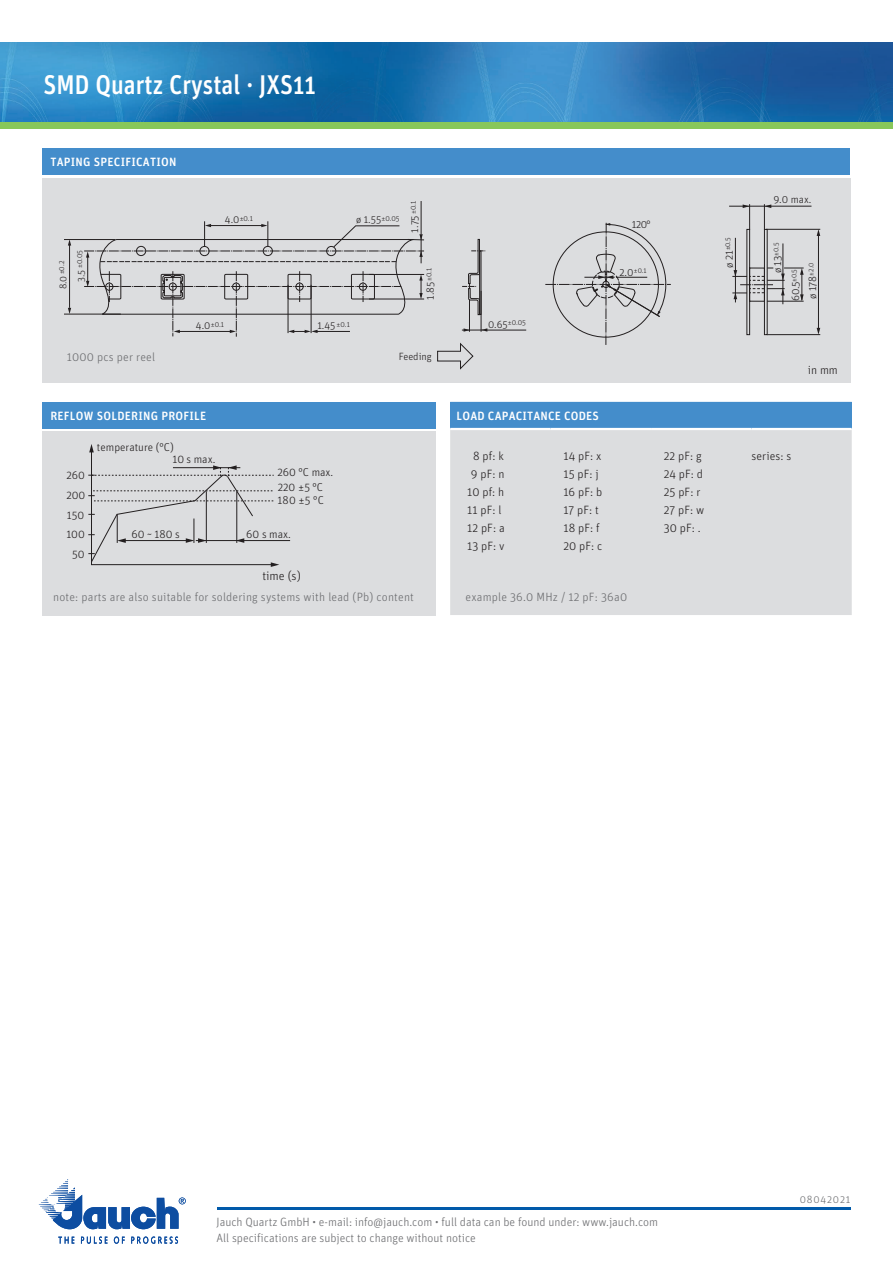
<style>
.page{position:relative;width:893px;height:1263px;background:#fff}
.page>*{position:absolute;margin:0;border:0;box-sizing:border-box;transform-origin:0 0}
.t1{font:500 27px "Unit Pro";color:#fff;scale:.9 1}
.t2{font:300 12.6px "Unit Pro";color:#231f20}
.t3{font:300 12px "Unit Pro";color:#6c6d70}
.Tabellentext{font:300 12px "Unit Pro";letter-spacing:.005em;color:#231f20}
.Tabellentext_Kopf{font:500 12px "Unit Pro";letter-spacing:.02em;color:#fff}
.t4{font:300 11.4px/20.5px "Unit Pro";color:#231f20}
.t5{font:300 10.8px "Unit Pro";color:#231f20}
.t6{font:300 10.5px "Unit Pro";color:#231f20}
.t7{font:300 10.5px "Unit Pro";color:#6c6d70}
.t8{font:300 7.5px "Unit Pro";color:#231f20}
.t9{font:300 7.2px "Unit Pro";color:#231f20}
.s1{font-size:9.9px}
.s2{font-size:10.5px}
.s3{font-size:10.8px}
</style>
<div class="page">
<img style="left:0;top:43px;width:893px;height:80px">
<div style="left:0;top:123px;width:893px;height:6px;background:#88c75a"></div>
<svg style="left:58px;top:1236px;width:16px;height:7px"></svg>
<svg style="left:81px;top:1236px;width:26px;height:8px"></svg>
<svg style="left:114px;top:1236px;width:11px;height:8px"></svg>
<svg style="left:131px;top:1236px;width:47px;height:8px"></svg>
<svg style="left:39px;top:1179px;width:147px;height:50px"></svg>
<hr style="left:217px;top:1208px;width:633px;height:2px;background:#015aaa">
<div style="left:43px;top:178px;width:808px;height:204px;background:#dcdddf"></div>
<div style="left:43px;top:149px;width:807px;height:26px;background:#448dcb"></div>
<div style="left:450px;top:402px;width:402px;height:27px;background:#448dcb"></div>
<div style="left:450px;top:430px;width:402px;height:185px;background:#dcdddf"></div>
<hr style="left:450px;top:428px;width:101px;height:2px;background:#fff">
<hr style="left:551px;top:428px;width:100px;height:2px;background:#fff">
<hr style="left:651px;top:428px;width:100px;height:2px;background:#fff">
<hr style="left:751px;top:428px;width:101px;height:2px;background:#fff">
<hr style="left:421px;top:201px;width:1px;height:33px;background:#231f20">
<hr style="left:485px;top:330px;width:41px;height:1px;background:#231f20">
<hr style="left:64px;top:314px;width:57px;height:1px;background:#231f20">
<hr style="left:64px;top:239px;width:51px;height:1px;background:#231f20">
<hr style="left:69px;top:244px;width:1px;height:64px;background:#231f20">
<svg style="left:68px;top:308px;width:3px;height:6px"></svg>
<svg style="left:68px;top:240px;width:3px;height:6px"></svg>
<svg style="left:84px;top:221px;width:403px;height:148px"></svg>
<hr style="left:766px;top:229px;width:54px;height:1px;background:#231f20">
<hr style="left:818px;top:234px;width:1px;height:98px;background:#231f20">
<hr style="left:729px;top:206px;width:82px;height:1px;background:#231f20">
<hr style="left:767px;top:334px;width:53px;height:1px;background:#231f20">
<svg style="left:545px;top:204px;width:259px;height:141px"></svg>
<svg style="left:817px;top:328px;width:3px;height:7px"></svg>
<svg style="left:817px;top:229px;width:3px;height:7px"></svg>
<div style="left:43px;top:431px;width:393px;height:184px;background:#dcdddf"></div>
<svg style="left:88px;top:444px;width:203px;height:123px"></svg>
<hr style="left:173px;top:467px;width:67px;height:1px;background:#231f20">
<div style="left:43px;top:402px;width:393px;height:26px;background:#448dcb"></div>
<p class="t1" style="left:43px;top:65px;width:304px">SMD Quartz Crystal · JXS11</p>
<p class="Tabellentext_Kopf" style="left:50px;top:153px;width:128px">TAPING SPECIFICATION</p>
<p class="t8" style="left:57px;top:289px;width:30px;rotate:-90deg"><span class="s1">8.0</span> ±0.2</p>
<p class="t8" style="left:75px;top:282px;width:34px;rotate:-90deg"><span class="s1">3.5</span> ±0.05</p>
<p class="t3" style="left:67px;top:349px;width:90px">1000 pcs per reel</p>
<p class="t8" style="left:225px;top:213px;width:30px"><span class="s2">4.0</span>±0.1</p>
<p class="t6" style="left:356px;top:213px;width:45px">ø 1.55 <sup>±0.05</sup></p>
<p class="t6" style="left:408px;top:233px;width:33px;rotate:-90deg">1.75<sup>±0.1</sup></p>
<p class="t5" style="left:632px;top:217px;width:20px">120°</p>
<p class="t5" style="left:774px;top:192px;width:39px">9.0 max.</p>
<p class="t9" style="left:723px;top:268px;width:32px;rotate:-90deg"><span class="s3">ø 21</span>±0.5</p>
<p class="t9" style="left:771px;top:273px;width:32px;rotate:-90deg"><span class="s3">ø 13</span>±0.5</p>
<p class="t5" style="left:619px;top:265px;width:16px">2.0</p>
<p class="t9" style="left:806px;top:276px;width:15px;rotate:-90deg">±2.0</p>
<p class="t6" style="left:423px;top:300px;width:34px;rotate:-90deg">1.85 <sup>±0.1</sup></p>
<p class="t5" style="left:805px;top:299px;width:25px;rotate:-90deg">ø 178</p>
<p class="t9" style="left:634px;top:266px;width:14px">±0.1</p>
<p class="t5" style="left:788px;top:301px;width:33px;rotate:-90deg">60.5<sup>±0.5</sup></p>
<p class="t8" style="left:196px;top:319px;width:30px"><span class="s2">4.0</span> ±0.1</p>
<p class="t6" style="left:317px;top:319px;width:20px">1.45</p>
<p class="t8" style="left:337px;top:319px;width:15px">±0.1</p>
<p class="t8" style="left:488px;top:318px;width:39px"><span class="s2">0.65</span>±0.05</p>
<p class="t6" style="left:399px;top:349px;width:35px">Feeding</p>
<p class="Tabellentext" style="left:808px;top:362px;width:31px">in mm</p>
<p class="Tabellentext_Kopf" style="left:50px;top:408px;width:157px">REFLOW SOLDERING PROFILE</p>
<p class="t4" style="left:97px;top:436px;width:78px">temperature (°C)</p>
<p class="t4" style="left:66px;top:464px;width:21px">260<br>200</p>
<p class="t4" style="left:67px;top:504px;width:19px">150</p>
<p class="t4" style="left:172px;top:449px;width:44px">10 s max.</p>
<p class="t4" style="left:277px;top:461px;width:57px">260 °C max.</p>
<p class="t4" style="left:277px;top:489px;width:48px">180 ±5 °C</p>
<p class="t4" style="left:278px;top:477px;width:47px">220 ±5 °C</p>
<p class="t4" style="left:66px;top:524px;width:20px">100</p>
<p class="t4" style="left:131px;top:523px;width:50px">60 ~ 180 s</p>
<p class="t4" style="left:246px;top:523px;width:46px">60 s max.</p>
<p class="t4" style="left:72px;top:543px;width:14px">50</p>
<p class="t2" style="left:262px;top:567px;width:40px">time (s)</p>
<p class="t3" style="left:53px;top:589px;width:362px">note: parts are also suitable for soldering systems with lead (Pb) content</p>
<p class="Tabellentext_Kopf" style="left:457px;top:408px;width:144px">LOAD CAPACITANCE CODES</p>
<p class="Tabellentext" style="left:473px;top:448px;width:32px">8 pf: k</p>
<p class="Tabellentext" style="left:471px;top:466px;width:35px">9 pF: n</p>
<p class="Tabellentext" style="left:467px;top:484px;width:39px">10 pf: h</p>
<p class="Tabellentext" style="left:467px;top:502px;width:36px">11 pF: l</p>
<p class="Tabellentext" style="left:467px;top:520px;width:39px">12 pF: a</p>
<p class="Tabellentext" style="left:467px;top:538px;width:39px">13 pF: v</p>
<p class="Tabellentext" style="left:563px;top:448px;width:39px">14 pF: x</p>
<p class="Tabellentext" style="left:563px;top:466px;width:37px">15 pF: j</p>
<p class="Tabellentext" style="left:563px;top:484px;width:40px">16 pF: b</p>
<p class="Tabellentext" style="left:563px;top:502px;width:37px">17 pF: t</p>
<p class="Tabellentext" style="left:563px;top:520px;width:38px">18 pF: f</p>
<p class="Tabellentext" style="left:563px;top:538px;width:40px">20 pF: c</p>
<p class="t3" style="left:466px;top:589px;width:163px">example 36.0 MHz / 12 pF: 36a0</p>
<p class="Tabellentext" style="left:664px;top:448px;width:39px">22 pF: g</p>
<p class="Tabellentext" style="left:664px;top:466px;width:41px">24 pF: d</p>
<p class="Tabellentext" style="left:664px;top:484px;width:38px">25 pF: r</p>
<p class="Tabellentext" style="left:664px;top:502px;width:42px">27 pF: w</p>
<p class="Tabellentext" style="left:664px;top:520px;width:38px">30 pF: .</p>
<p class="Tabellentext" style="left:751px;top:448px;width:41px">series: s</p>
<p class="t3" style="left:217px;top:1214px;width:443px">Jauch Quartz GmbH • e-mail: info@jauch.com • full data can be found under: www.jauch.com</p>
<p class="t3" style="left:217px;top:1230px;width:261px">All specifications are subject to change without notice</p>
<p class="t3" style="left:217px;top:1216px;width:209px">Jauch Quartz GmbH • e-mail: info@jauch.de</p>
<p class="t3" style="left:217px;top:1232px;width:261px">All specifications are subject to change without notice</p>
<p class="t3" style="left:496px;top:1216px;width:140px">full data can be found under:</p>
<p class="t7" style="left:800px;top:1193px;width:52px">08042021</p>
</div>
